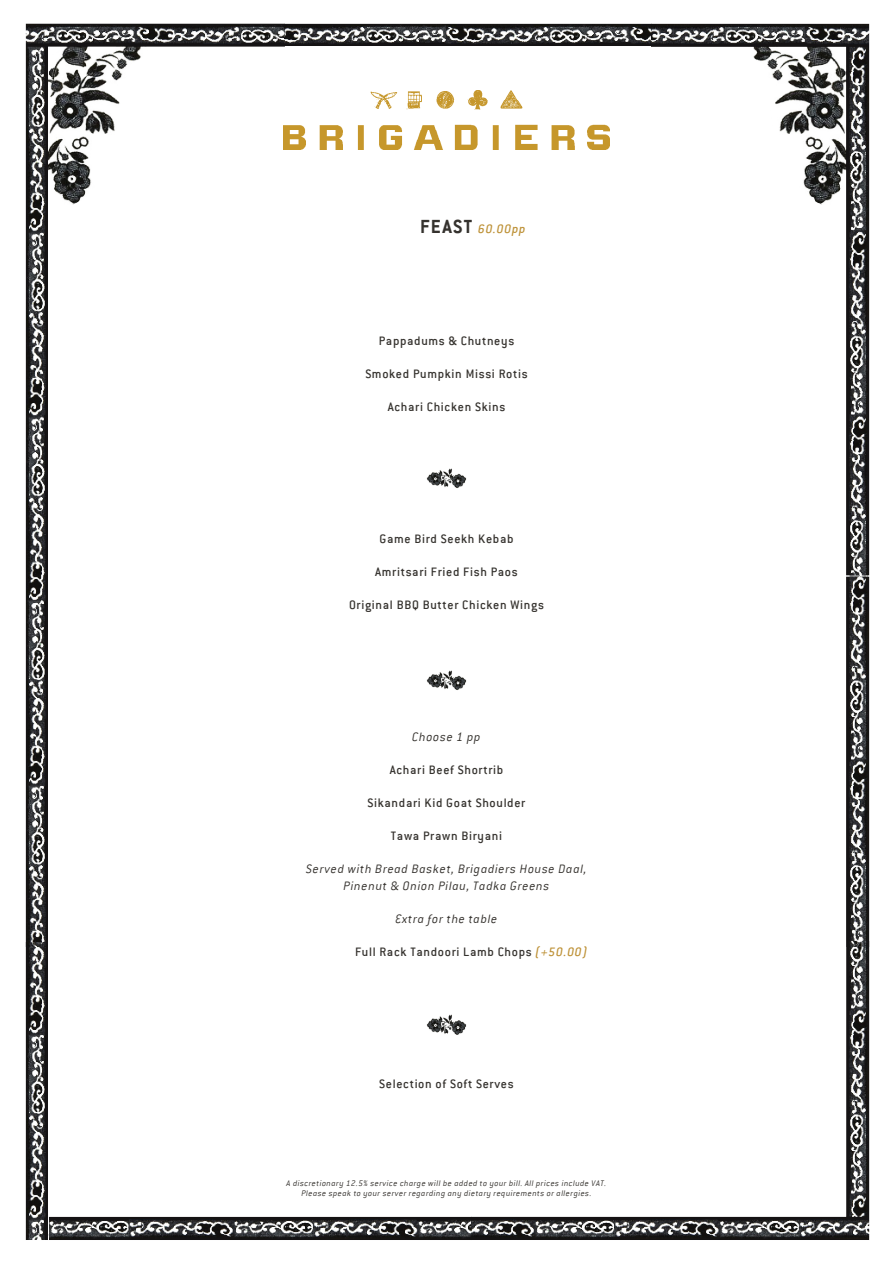
<style>
.page{position:relative;width:893px;height:1263px;background:#fff}
.page>*{position:absolute;margin:0;border:0;box-sizing:border-box;transform-origin:0 0}
.Brigadiers_Menu{font:500 13.5px "Conduit ITC";letter-spacing:.05em;color:#35322e}
.Brigadiers_Menu-2{font:italic 300 13.5px "Conduit ITC";letter-spacing:.05em;color:#35322e}
.Paragraph_Style_4{font:500 13.5px "Conduit ITC";letter-spacing:.05em;color:#35322e}
.Paragraph_Style_1{font:500 13.5px "Conduit ITC";letter-spacing:.05em;color:#35322e}
.Paragraph_Style_1-2{font:italic 500 13.5px "Conduit ITC";letter-spacing:.05em;color:#be9238}
.t1{font:italic 300 9px "Conduit ITC";letter-spacing:.05em;color:#35322e}
.s1{font-weight:700;font-style:normal;font-size:21px;color:#35322e}
.s2{font-style:italic;color:#be9238}
</style>
<div class="page">
<img style="left:25px;top:23px;width:260px;height:919px">
<img style="left:285px;top:23px;width:367px;height:127px">
<img style="left:652px;top:23px;width:218px;height:919px">
<img style="left:25px;top:942px;width:845px;height:298px">
<img style="left:283px;top:91px;width:327px;height:58px">
<img style="left:426px;top:468px;width:41px;height:20px">
<img style="left:426px;top:670px;width:41px;height:20px">
<img style="left:426px;top:1014px;width:41px;height:21px">
<p class="Paragraph_Style_1-2" style="left:420px;top:221px;width:107px"><span class="s1">FEAST</span> 60.00pp</p>
<p class="Paragraph_Style_1" style="left:379px;top:333px;width:137px">Pappadums &amp; Chutneys</p>
<p class="Paragraph_Style_4" style="left:365px;top:366px;width:164px">Smoked Pumpkin Missi Rotis</p>
<p class="Paragraph_Style_4" style="left:388px;top:399px;width:119px">Achari Chicken Skins</p>
<p class="Brigadiers_Menu" style="left:379px;top:531px;width:136px">Game Bird Seekh Kebab</p>
<p class="Paragraph_Style_1" style="left:375px;top:564px;width:144px">Amritsari Fried Fish Paos</p>
<p class="Brigadiers_Menu" style="left:349px;top:597px;width:196px">Original BBQ Butter Chicken Wings</p>
<p class="Brigadiers_Menu-2" style="left:412px;top:730px;width:70px">Choose 1 pp</p>
<p class="Brigadiers_Menu" style="left:390px;top:762px;width:115px">Achari Beef Shortrib</p>
<p class="Brigadiers_Menu" style="left:368px;top:795px;width:159px">Sikandari Kid Goat Shoulder</p>
<p class="Brigadiers_Menu" style="left:391px;top:828px;width:113px">Tawa Prawn Biryani</p>
<p class="Brigadiers_Menu-2" style="left:306px;top:862px;width:282px">Served with Bread Basket, Brigadiers House Daal,</p>
<p class="Brigadiers_Menu-2" style="left:344px;top:878px;width:207px">Pinenut &amp; Onion Pilau, Tadka Greens</p>
<p class="Brigadiers_Menu-2" style="left:395px;top:911px;width:103px">Extra for the table</p>
<p class="Brigadiers_Menu" style="left:355px;top:944px;width:234px">Full Rack Tandoori Lamb Chops <span class="s2">(+50.00)</span></p>
<p class="Brigadiers_Menu" style="left:379px;top:1076px;width:136px">Selection of Soft Serves</p>
<p class="t1" style="left:287px;top:1178px;width:321px">A discretionary 12.5% service charge will be added to your bill. All prices include VAT.</p>
<p class="t1" style="left:301px;top:1188px;width:292px">Please speak to your server regarding any dietary requirements or allergies.</p>
</div>
